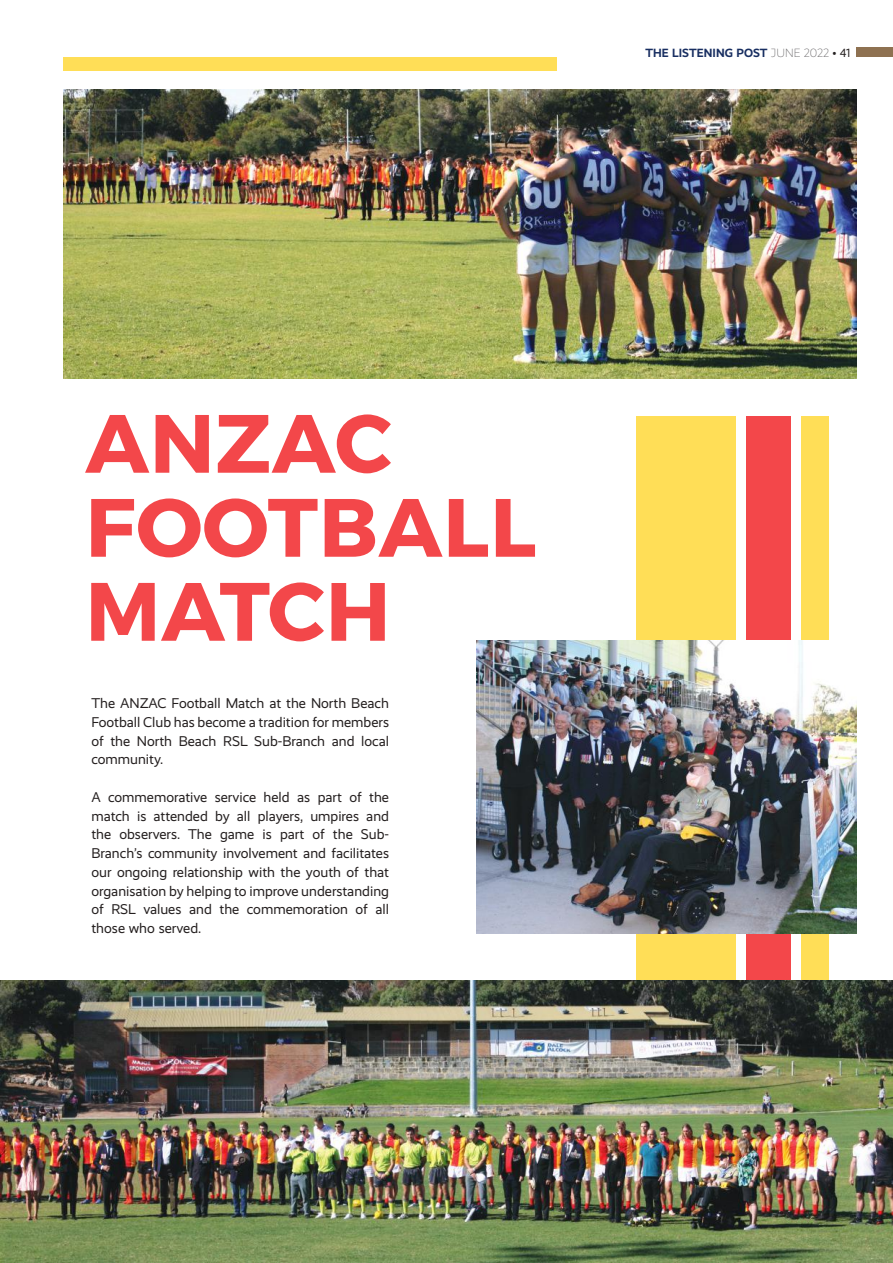
<style>
.page{position:relative;width:893px;height:1263px;background:#fff}
.page>*{position:absolute;margin:0;border:0;box-sizing:border-box;transform-origin:0 0}
.t1{font:700 82.5px/84px "Montserrat";letter-spacing:.01em;color:#f3474a}
.t2{font:14.25px/18.8px "Realist";color:#241f1f;text-align:justify}
.t3{font:700 12px "Realist";letter-spacing:.01em;color:#182e61}
.s1{font-weight:300;color:#656365}
.s2{font-weight:400;color:#241f1f}
</style>
<div class="page">
<div style="left:801px;top:416px;width:28px;height:608px;background:#ffde57"></div>
<div style="left:746px;top:416px;width:45px;height:600px;background:#f3474a"></div>
<div style="left:636px;top:416px;width:100px;height:608px;background:#ffde57"></div>
<div style="left:856px;top:47px;width:37px;height:10px;background:#8e7151"></div>
<img style="left:64px;top:89px;width:792px;height:289px">
<img style="left:476px;top:640px;width:380px;height:294px">
<img style="left:0;top:980px;width:893px;height:283px">
<div style="left:64px;top:57px;width:493px;height:14px;background:#ffde57"></div>
<p class="t3" style="left:645px;top:45px;width:206px">THE LISTENING POST <span class="s1">JUNE 2022</span> <span class="s2">• 41</span></p>
<h1 class="t1" style="left:85px;top:403px;width:452px">ANZAC<br>FOOTBALL<br>MATCH</h1>
<p class="t2" style="left:91px;top:694px;width:299px">The ANZAC Football Match at the North Beach Football Club has become a tradition for members of the North Beach RSL Sub-Branch and local community.</p>
<p class="t2" style="left:91px;top:788px;width:299px">A commemorative service held as part of the match is attended by all players, umpires and the observers. The game is part of the Sub-Branch’s community involvement and facilitates our ongoing relationship with the youth of that organisation by helping to improve understanding of RSL values and the commemoration of all those who served.</p>
</div>
